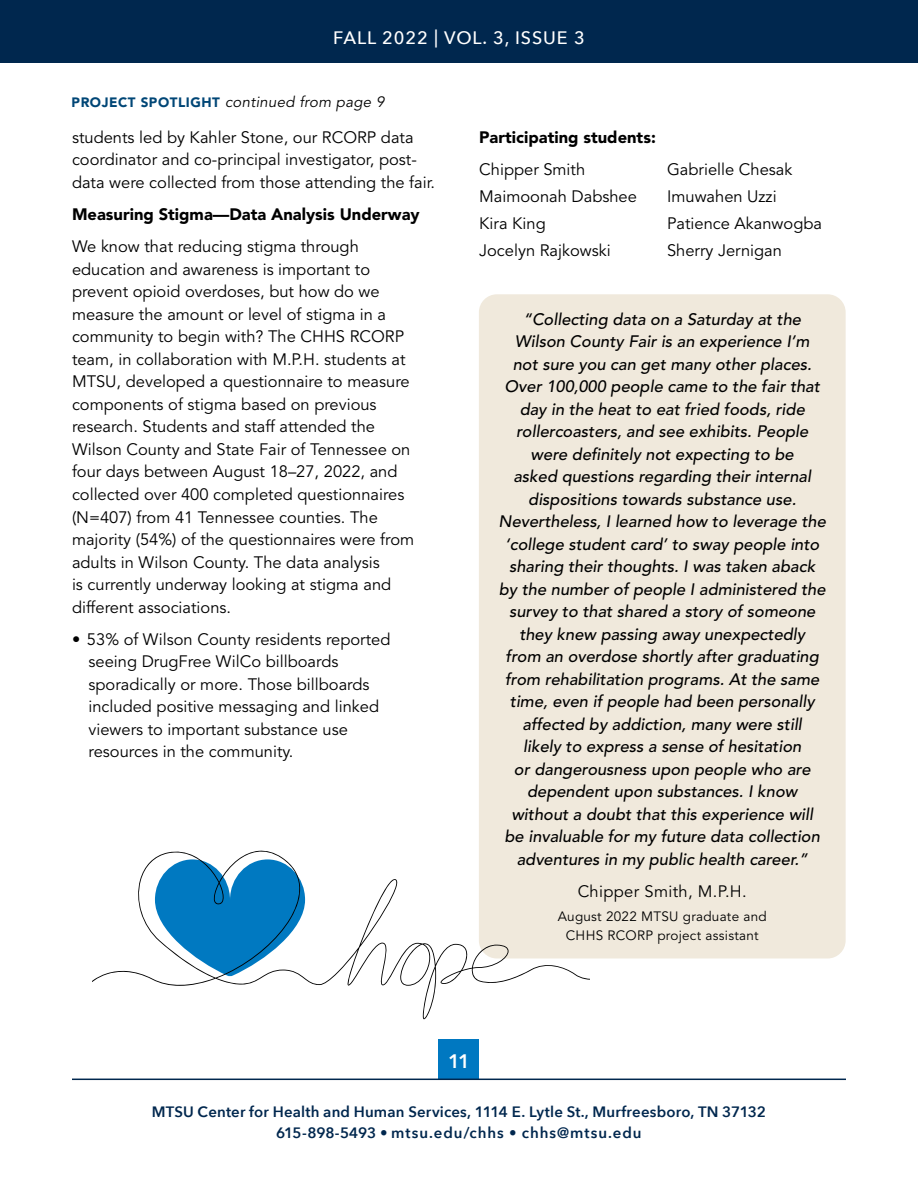
<style>
.page{position:relative;width:918px;height:1188px;background:#fff}
.page>*{position:absolute;margin:0;border:0;box-sizing:border-box;transform-origin:0 0}
.t1{font:600 19.5px "Avenir Next";color:#fff}
.t2{font:500 18px "Avenir Next";letter-spacing:.05em;color:#fff}
.t3{font:16.5px/22.5px "Avenir LT Std";color:#000}
.t4{font:italic 500 16.5px/22.5px "Avenir LT Std";color:#000;text-align:center}
.t5{font:900 16.5px "Avenir LT Std";color:#000}
.t6{font:16.5px "Avenir LT Std";letter-spacing:.02em;color:#000}
.t7{font:600 15px/21px "Avenir Next";letter-spacing:.01em;color:#00274e;text-align:center}
.t8{font:italic 15px "Avenir LT Std";letter-spacing:.02em;color:#000}
.t9{font:13.5px/19.5px "Avenir LT Std";letter-spacing:.02em;color:#000;text-align:center}
.s1{font-weight:900;font-style:normal;font-size:13.5px;color:#004676}
</style>
<div class="page">
<div style="left:0;top:0;width:918px;height:63px;background:#00274e"></div>
<div style="left:439px;top:1040px;width:40px;height:40px;background:#0078c1"></div>
<hr style="left:72px;top:1079px;width:774px;height:1px;background:#00274e">
<div style="left:479px;top:294px;width:367px;height:664px;background:#f0e9dc;border-radius:18px"></div>
<svg style="left:93px;top:850px;width:496px;height:169px"></svg>
<p class="t2" style="left:333px;top:22px;width:253px">FALL 2022 | VOL. 3, ISSUE 3</p>
<p class="t8" style="left:72px;top:94px;width:314px"><span class="s1">PROJECT SPOTLIGHT</span> continued from page 9</p>
<p class="t3" style="left:72px;top:127px;width:365px">students led by Kahler Stone, our RCORP data coordinator and co-principal investigator, post&shy;data were collected from those attending the fair.</p>
<p class="t5" style="left:72px;top:204px;width:349px">Measuring Stigma—Data Analysis Underway</p>
<p class="t3" style="left:72px;top:236px;width:344px">We know that reducing stigma through education and awareness is important to prevent opioid overdoses, but how do we measure the amount or level of stigma in a community to begin with? The CHHS RCORP team, in collaboration with M.P.H. students at MTSU, developed a questionnaire to measure components of stigma based on previous research. Students and staff attended the Wilson County and State Fair of Tennessee on four days between August 18–27, 2022, and collected over 400 completed questionnaires (N=407) from 41 Tennessee counties. The majority (54%) of the questionnaires were from adults in Wilson County. The data analysis<br>is currently underway looking at stigma and different associations.</p>
<p class="t3" style="left:88px;top:628px;width:303px;text-indent:-16px">• 53% of Wilson County residents reported seeing DrugFree WilCo billboards sporadically or more. Those billboards included positive messaging and linked viewers to important substance use resources in the community.</p>
<p class="t5" style="left:479px;top:127px;width:178px">Participating students:</p>
<p class="t3" style="left:479px;top:157px;width:159px;line-height:27px">Chipper Smith<br>Maimoonah Dabshee<br>Kira King<br>Jocelyn Rajkowski</p>
<p class="t3" style="left:667px;top:157px;width:156px;line-height:27px">Gabrielle Chesak<br>Imuwahen Uzzi<br>Patience Akanwogba<br>Sherry Jernigan</p>
<p class="t4" style="left:499px;top:308px;width:329px">“Collecting data on a Saturday at the Wilson County Fair is an experience I’m<br>not sure you can get many other places.<br>Over 100,000 people came to the fair that day in the heat to eat fried foods, ride rollercoasters, and see exhibits. People were definitely not expecting to be<br>asked questions regarding their internal dispositions towards substance use.<br>Nevertheless, I learned how to leverage the ‘college student card’ to sway people into sharing their thoughts. I was taken aback by the number of people I administered the survey to that shared a story of someone they knew passing away unexpectedly<br>from an overdose shortly after graduating from rehabilitation programs. At the same time, even if people had been personally affected by addiction, many were still<br>likely to express a sense of hesitation<br>or dangerousness upon people who are dependent upon substances. I know without a doubt that this experience will<br>be invaluable for my future data collection adventures in my public health career.”</p>
<p class="t6" style="left:578px;top:882px;width:171px">Chipper Smith, M.P.H.</p>
<p class="t9" style="left:558px;top:907px;width:211px">August 2022 MTSU graduate and<br>CHHS RCORP project assistant</p>
<p class="t1" style="left:448px;top:1044px;width:23px">11</p>
<p class="t7" style="left:152px;top:1100px;width:616px">MTSU Center for Health and Human Services, 1114 E. Lytle St., Murfreesboro, TN 37132<br>615-898-5493 • mtsu.edu/chhs • chhs@mtsu.edu</p>
</div>
